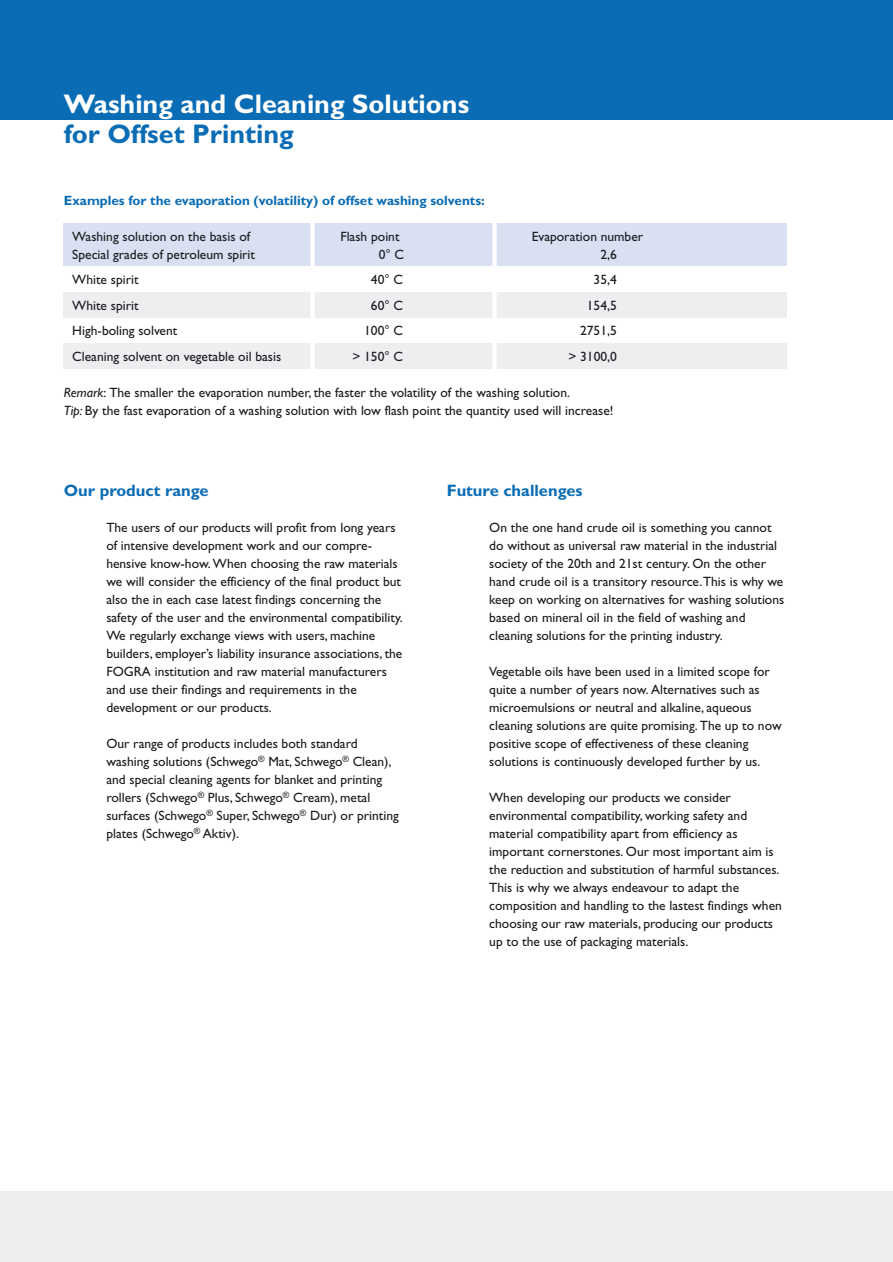
<style>
.page{position:relative;width:893px;height:1262px;background:#fff}
.page>*{position:absolute;margin:0;border:0;box-sizing:border-box;transform-origin:0 0}
.t1{font:700 27px "Gill Sans";color:#fff}
.t2{font:700 27px "Gill Sans";color:#0a6cb5}
.t3{font:700 16.5px "Gill Sans";color:#0a6cb5}
.t4{font:13.5px/18px "Gill Sans";color:#1b1c20}
.t5{font:700 13.5px "Gill Sans";color:#0a6cb5}
.s1{font-style:italic}
</style>
<div class="page">
<div style="left:64px;top:223px;width:723px;height:43px;background:#d8e0f1"></div>
<div style="left:64px;top:292px;width:723px;height:26px;background:#edeeef"></div>
<div style="left:64px;top:343px;width:723px;height:26px;background:#edeeef"></div>
<div style="left:310px;top:217px;width:5px;height:153px;background:#fff"></div>
<hr style="left:492px;top:217px;width:4px;height:153px;background:#fff">
<div style="left:0;top:0;width:892px;height:119px;background:#0a6cb5"></div>
<div style="left:0;top:1191px;width:892px;height:71px;background:#edeeef"></div>
<h1 class="t1" style="left:64px;top:95px;width:407px">Washing and Cleaning Solutions</h1>
<h1 class="t2" style="left:64px;top:125px;width:231px">for Offset Printing</h1>
<p class="t5" style="left:64px;top:196px;width:422px">Examples for the evaporation (volatility) of offset washing solvents:</p>
<p class="t4" style="left:72px;top:229px;width:179px">Washing solution on the basis of</p>
<p class="t4" style="left:340px;top:229px;width:61px">Flash point</p>
<p class="t4" style="left:532px;top:229px;width:113px">Evaporation number</p>
<p class="t4" style="left:72px;top:247px;width:184px">Special grades of petroleum spirit</p>
<p class="t4" style="left:379px;top:247px;width:27px">0° C</p>
<p class="t4" style="left:600px;top:247px;width:18px">2,6</p>
<p class="t4" style="left:72px;top:272px;width:68px">White spirit</p>
<p class="t4" style="left:371px;top:272px;width:34px">40° C</p>
<p class="t4" style="left:593px;top:272px;width:25px">35,4</p>
<p class="t4" style="left:72px;top:298px;width:68px">White spirit</p>
<p class="t4" style="left:371px;top:298px;width:34px">60° C</p>
<p class="t4" style="left:587px;top:298px;width:31px">154,5</p>
<p class="t4" style="left:72px;top:323px;width:106px">High-boling solvent</p>
<p class="t4" style="left:364px;top:323px;width:40px">100° C</p>
<p class="t4" style="left:580px;top:323px;width:38px">2751,5</p>
<p class="t4" style="left:72px;top:349px;width:210px">Cleaning solvent on vegetable oil basis</p>
<p class="t4" style="left:352px;top:349px;width:52px">&gt; 150° C</p>
<p class="t4" style="left:568px;top:349px;width:50px">&gt; 3100,0</p>
<p class="t4" style="left:64px;top:385px;width:551px"><span class="s1">Remark</span>: The smaller the evaporation number, the faster the volatility of the washing solution.<br><span class="s1">Tip:</span> By the fast evaporation of a washing solution with low flash point the quantity used will increase!</p>
<p class="t3" style="left:64px;top:485px;width:146px">Our product range</p>
<p class="t4" style="left:106px;top:520px;width:298px">The users of our products will profit from long years of intensive development work and our compre&shy;hensive know-how. When choosing the raw materials we will consider the efficiency of the final product but also the in each case latest findings concerning the safety of the user and the environmental compatibility.<br>We regularly exchange views with users, machine builders, employer’s liability insurance associations, the FOGRA institution and raw material manufacturers and use their findings and requirements in the development or our products.</p>
<p class="t4" style="left:106px;top:736px;width:294px">Our range of products includes both standard washing solutions (Schwego<sup>®</sup> Mat, Schwego<sup>®</sup> Clean), and special cleaning agents for blanket and printing rollers (Schwego<sup>®</sup> Plus, Schwego<sup>®</sup> Cream), metal surfaces (Schwego<sup>®</sup> Super, Schwego<sup>®</sup> Dur) or printing plates (Schwego<sup>®</sup> Aktiv).</p>
<p class="t3" style="left:446px;top:485px;width:137px">Future challenges</p>
<p class="t4" style="left:489px;top:520px;width:296px">On the one hand crude oil is something you cannot do without as universal raw material in the industrial society of the 20th and 21st century. On the other hand crude oil is a transitory resource.This is why we keep on working on alternatives for washing solutions based on mineral oil in the field of washing and cleaning solutions for the printing industry.</p>
<p class="t4" style="left:489px;top:664px;width:294px">Vegetable oils have been used in a limited scope for quite a number of years now. Alternatives such as microemulsions or neutral and alkaline, aqueous cleaning solutions are quite promising. The up to now positive scope of effectiveness of these cleaning solutions is continuously developed further by us.</p>
<p class="t4" style="left:489px;top:790px;width:294px">When developing our products we consider environmental compatibility, working safety and material compatibility apart from efficiency as important cornerstones. Our most important aim is the reduction and substitution of harmful substances.<br>This is why we always endeavour to adapt the composition and handling to the lastest findings when choosing our raw materials, producing our products up to the use of packaging materials.</p>
</div>
